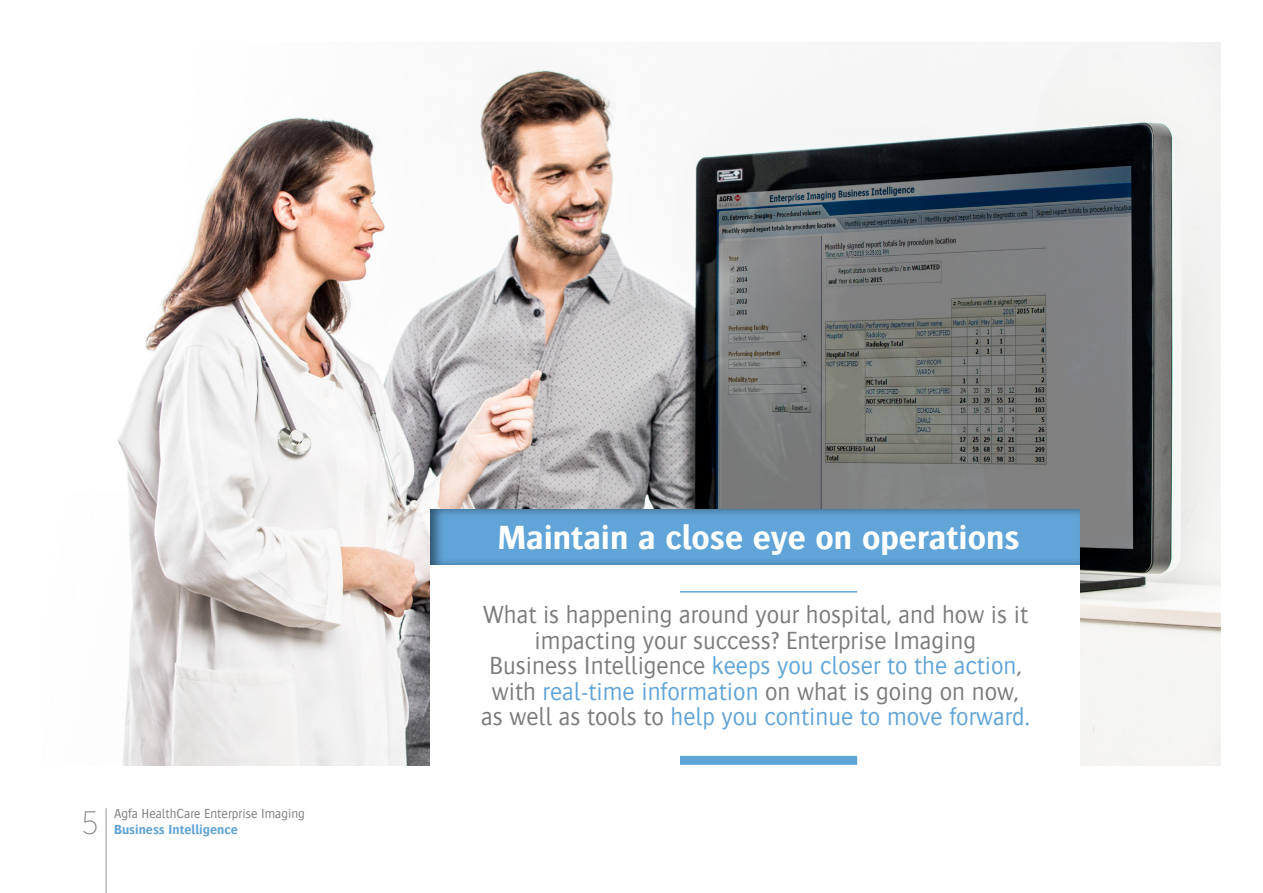
<style>
.page{position:relative;width:1263px;height:893px;background:#fff}
.page>*{position:absolute;margin:0;border:0;box-sizing:border-box;transform-origin:0 0}
.t1{font:700 34.5px "Bosis For Agfa";color:#fff}
.t2{font:200 32.4px "Gotham Narrow";color:#7c7b7b}
.t3{font:300 25.5px/25.5px "Bosis For Agfa";color:#7c7b7b;text-align:center}
.t4{font:300 13.5px "Bosis For Agfa";color:#7c7b7b}
.t5{font:700 13.5px "Bosis For Agfa";color:#61a4d7}
.s1{color:#61a4d7}
</style>
<div class="page">
<hr style="left:105px;top:808px;width:2px;height:85px;background:#b9b8b8">
<img style="left:117px;top:43px;width:1103px;height:722px">
<div style="left:418px;top:497px;width:675px;height:71px;background:#000;opacity:.5"></div>
<div style="left:431px;top:565px;width:649px;height:243px;background:#fff"></div>
<div style="left:680px;top:756px;width:177px;height:9px;background:#61a4d7"></div>
<hr style="left:680px;top:591px;width:177px;height:2px;background:#61a4d7">
<p class="t2" style="left:82px;top:803px;width:18px">5</p>
<p class="t4" style="left:114px;top:806px;width:192px">Agfa HealthCare Enterprise Imaging</p>
<p class="t5" style="left:114px;top:822px;width:125px">Business Intelligence</p>
<h1 class="t1" style="left:498px;top:518px;width:523px">Maintain a close eye on operations</h1>
<p class="t3" style="left:481px;top:602px;width:550px">What is happening around your hospital, and how is it impacting your success? Enterprise Imaging<br>Business Intelligence <span class="s1">keeps you closer to the action</span>, with <span class="s1">real-time information</span> on what is going on now, as well as tools to <span class="s1">help you continue to move forward.</span></p>
</div>
